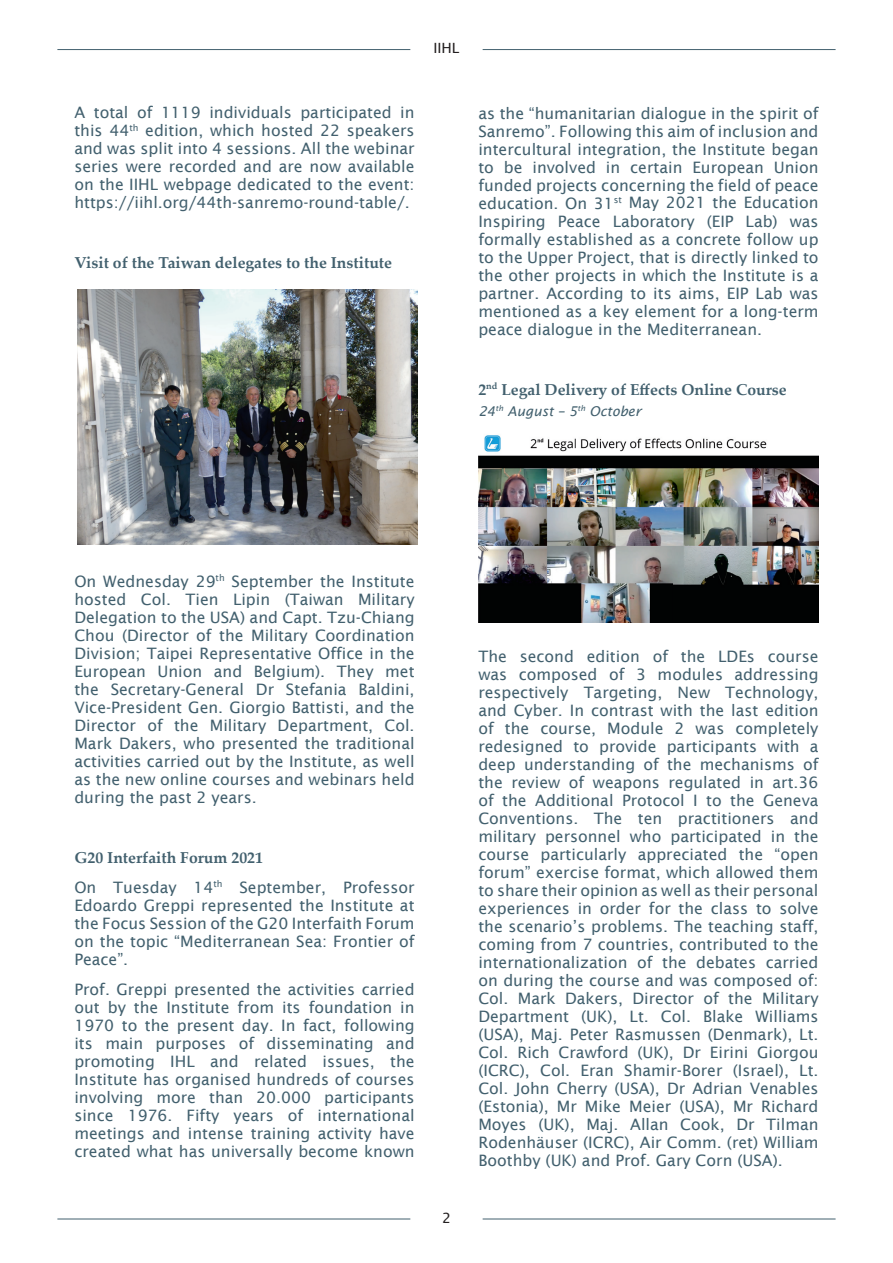
<style>
.page{position:relative;width:893px;height:1263px;background:#fff}
.page>*{position:absolute;margin:0;border:0;box-sizing:border-box;transform-origin:0 0}
.t1{font:15.75px/18px "Lucida Sans";color:#42606e;text-align:justify}
.t2{font:700 15.75px "Palatino Linotype";color:#42606e}
.t3{font:14.1px "Lucida Sans";color:#231f20}
.t4{font:italic 13.5px "Lucida Sans";color:#42606e}
</style>
<div class="page">
<hr style="left:483px;top:1218px;width:353px;height:1px;background:#42606e">
<hr style="left:57px;top:1218px;width:353px;height:1px;background:#42606e">
<img style="left:77px;top:290px;width:341px;height:255px">
<img style="left:478px;top:435px;width:341px;height:188px">
<hr style="left:483px;top:49px;width:353px;height:1px;background:#42606e">
<hr style="left:57px;top:49px;width:353px;height:1px;background:#42606e">
<p class="t3" style="left:433px;top:40px;width:28px">IIHL</p>
<p class="t1" style="left:74px;top:104px;width:342px">A total of 1119 individuals participated in this 44<sup>th</sup> edition, which hosted 22 speakers and was split into 4 sessions. All the webinar series were recorded and are now available on the IIHL webpage dedicated to the event: https://iihl.org/44th-sanremo-round-table/.</p>
<p class="t2" style="left:74px;top:252px;width:319px">Visit of the Taiwan delegates to the Institute</p>
<p class="t1" style="left:478px;top:104px;width:342px">as the “humanitarian dialogue in the spirit of Sanremo”. Following this aim of inclusion and intercultural integration, the Institute began to be involved in certain European Union funded projects concerning the field of peace education. On 31<sup>st</sup> May 2021 the Education Inspiring Peace Laboratory (EIP Lab) was formally established as a concrete follow up to the Upper Project, that is directly linked to the other projects in which the Institute is a partner. According to its aims, EIP Lab was mentioned as a key element for a long-term peace dialogue in the Mediterranean.</p>
<p class="t2" style="left:478px;top:378px;width:310px">2<sup>nd</sup> Legal Delivery of Effects Online Course</p>
<p class="t4" style="left:478px;top:403px;width:165px">24<sup>th</sup> August – 5<sup>th</sup> October</p>
<p class="t1" style="left:74px;top:572px;width:342px">On Wednesday 29<sup>th</sup> September the Institute hosted Col. Tien Lipin (Taiwan Military Delegation to the USA) and Capt. Tzu-Chiang Chou (Director of the Military Coordination Division; Taipei Representative Office in the European Union and Belgium). They met the Secretary-General Dr Stefania Baldini, Vice-President Gen. Giorgio Battisti, and the Director of the Military Department, Col.<br>Mark Dakers, who presented the traditional activities carried out by the Institute, as well as the new online courses and webinars held during the past 2 years.</p>
<p class="t2" style="left:74px;top:846px;width:190px">G20 Interfaith Forum 2021</p>
<p class="t1" style="left:74px;top:878px;width:342px">On Tuesday 14<sup>th</sup> September, Professor Edoardo Greppi represented the Institute at the Focus Session of the G20 Interfaith Forum on the topic “Mediterranean Sea: Frontier of Peace”.</p>
<p class="t1" style="left:74px;top:980px;width:342px">Prof. Greppi presented the activities carried out by the Institute from its foundation in 1970 to the present day. In fact, following its main purposes of disseminating and promoting IHL and related issues, the Institute has organised hundreds of courses involving more than 20.000 participants since 1976. Fifty years of international meetings and intense training activity have created what has universally become known</p>
<p class="t3" style="left:442px;top:1210px;width:10px">2</p>
<p class="t1" style="left:478px;top:647px;width:342px">The second edition of the LDEs course was composed of 3 modules addressing respectively Targeting, New Technology, and Cyber. In contrast with the last edition of the course, Module 2 was completely redesigned to provide participants with a deep understanding of the mechanisms of the review of weapons regulated in art.36 of the Additional Protocol I to the Geneva Conventions. The ten practitioners and military personnel who participated in the course particularly appreciated the “open forum” exercise format, which allowed them to share their opinion as well as their personal experiences in order for the class to solve the scenario’s problems. The teaching staff, coming from 7 countries, contributed to the internationalization of the debates carried on during the course and was composed of:<br>Col. Mark Dakers, Director of the Military Department (UK), Lt. Col. Blake Williams (USA), Maj. Peter Rasmussen (Denmark), Lt.<br>Col. Rich Crawford (UK), Dr Eirini Giorgou (ICRC), Col. Eran Shamir-Borer (Israel), Lt.<br>Col. John Cherry (USA), Dr Adrian Venables (Estonia), Mr Mike Meier (USA), Mr Richard Moyes (UK), Maj. Allan Cook, Dr Tilman Rodenhäuser (ICRC), Air Comm. (ret) William Boothby (UK) and Prof. Gary Corn (USA).</p>
</div>
